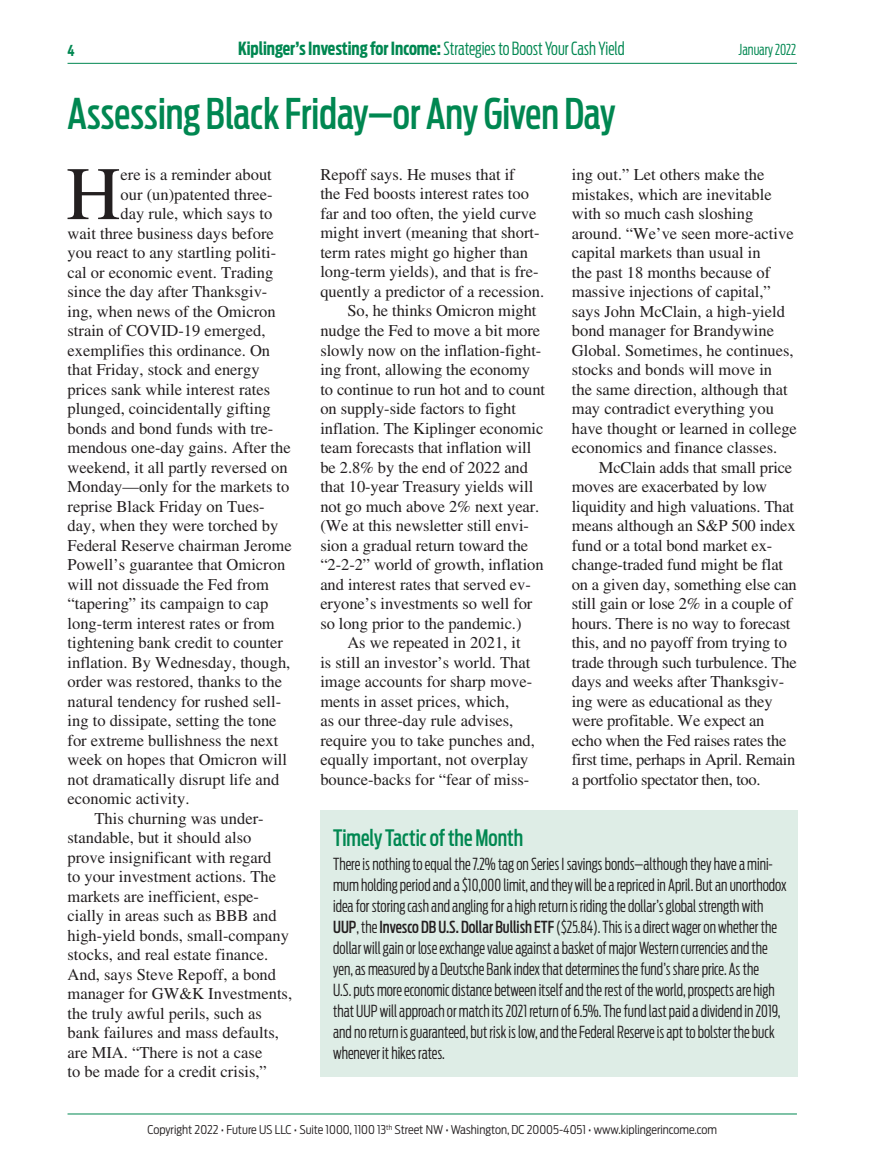
<style>
.page{position:relative;width:878px;height:1168px;background:#fff}
.page>*{position:absolute;margin:0;border:0;box-sizing:border-box;transform-origin:0 0}
.t1{font:75.45px "Times";color:#231f20}
.t2{font:500 42px "Antenna Extra Cond";color:#008751}
.t3{font:500 22.5px "Antenna Extra Cond";color:#008751}
.t4{font:700 18px "Antenna Extra Cond";color:#008751}
.t5{font:16.5px/19.5px "Times";color:#231f20}
.t6{font:300 16.5px/21px "Antenna Extra Cond";color:#231f20}
.t7{font:300 15px "Antenna Extra Cond";color:#008751}
.t8{font:700 15px "Antenna Extra Cond";color:#008751}
.t9{font:300 12px "Antenna Cond";color:#231f20}
.s1{font-weight:300}
.s2{font-weight:500}
</style>
<div class="page">
<hr style="left:68px;top:1113px;width:728px;height:1px;background:#008751">
<hr style="left:68px;top:63px;width:728px;height:1px;background:#008751">
<div style="left:320px;top:810px;width:478px;height:266px;background:#deede6"></div>
<p class="t8" style="left:68px;top:42px;width:9px">4</p>
<p class="t4" style="left:238px;top:38px;width:388px">Kiplinger’s Investing for Income:<span class="s1">Strategies to Boost Your Cash Yield</span></p>
<p class="t7" style="left:738px;top:40px;width:59px">January 2022</p>
<h2 class="t2" style="left:68px;top:89px;width:549px">Assessing Black Friday—or Any Given Day</h2>
<p class="t5" style="left:320px;top:165px;width:196px">Repoff says. He muses that if</p>
<p class="t5" style="left:320px;top:184px;width:210px">the Fed boosts interest rates too</p>
<p class="t5" style="left:320px;top:204px;width:217px">far and too often, the yield curve</p>
<p class="t5" style="left:320px;top:223px;width:221px">might invert (meaning that short-</p>
<p class="t5" style="left:320px;top:243px;width:209px">term rates might go higher than</p>
<p class="t5" style="left:320px;top:262px;width:220px">long-term yields), and that is fre-</p>
<p class="t5" style="left:320px;top:282px;width:225px">quently a predictor of a recession.</p>
<p class="t5" style="left:347px;top:301px;width:190px">So, he thinks Omicron might</p>
<p class="t5" style="left:320px;top:321px;width:221px">nudge the Fed to move a bit more</p>
<p class="t5" style="left:320px;top:340px;width:222px">slowly now on the inflation-fight-</p>
<p class="t5" style="left:320px;top:360px;width:211px">ing front, allowing the economy</p>
<p class="t5" style="left:320px;top:379px;width:226px">to continue to run hot and to count</p>
<p class="t5" style="left:320px;top:399px;width:197px">on supply-side factors to fight</p>
<p class="t5" style="left:320px;top:418px;width:224px">inflation. The Kiplinger economic</p>
<p class="t5" style="left:320px;top:438px;width:212px">team forecasts that inflation will</p>
<p class="t5" style="left:320px;top:457px;width:209px">be 2.8% by the end of 2022 and</p>
<p class="t5" style="left:320px;top:477px;width:214px">that 10-year Treasury yields will</p>
<p class="t5" style="left:320px;top:496px;width:220px">not go much above 2% next year.</p>
<p class="t5" style="left:320px;top:516px;width:210px">(We at this newsletter still envi-</p>
<p class="t5" style="left:320px;top:535px;width:209px">sion a gradual return toward the</p>
<p class="t5" style="left:320px;top:555px;width:225px">“2-2-2” world of growth, inflation</p>
<p class="t5" style="left:320px;top:574px;width:212px">and interest rates that served ev-</p>
<p class="t5" style="left:320px;top:594px;width:213px">eryone’s investments so well for</p>
<p class="t5" style="left:320px;top:613px;width:203px">so long prior to the pandemic.)</p>
<p class="t5" style="left:347px;top:633px;width:175px">As we repeated in 2021, it</p>
<p class="t5" style="left:320px;top:652px;width:211px">is still an investor’s world. That</p>
<p class="t5" style="left:320px;top:672px;width:213px">image accounts for sharp move-</p>
<p class="t5" style="left:320px;top:691px;width:190px">ments in asset prices, which,</p>
<p class="t5" style="left:320px;top:711px;width:194px">as our three-day rule advises,</p>
<p class="t5" style="left:320px;top:730px;width:216px">require you to take punches and,</p>
<p class="t5" style="left:320px;top:750px;width:210px">equally important, not overplay</p>
<p class="t5" style="left:320px;top:769px;width:210px">bounce-backs for “fear of miss-</p>
<p class="t5" style="left:571px;top:165px;width:226px">ing out.” Let others make the mistakes, which are inevitable with so much cash sloshing around. “We’ve seen more-active capital markets than usual in<br>the past 18 months because of massive injections of capital,” says John McClain, a high-yield bond manager for Brandywine<br>Global. Sometimes, he continues, stocks and bonds will move in<br>the same direction, although that may contradict everything you have thought or learned in college economics and finance classes.</p>
<p class="t5" style="left:571px;top:457px;width:226px;text-indent:27px">McClain adds that small price moves are exacerbated by low liquidity and high valuations. That means although an S&amp;P 500 index fund or a total bond market ex&shy;change-traded fund might be flat on a given day, something else can still gain or lose 2% in a couple of hours. There is no way to forecast this, and no payoff from trying to trade through such turbulence. The days and weeks after Thanksgiv&shy;ing were as educational as they were profitable. We expect an echo when the Fed raises rates the first time, perhaps in April. Remain a portfolio spectator then, too.</p>
<h1 class="t1" style="left:66px;top:151px;width:56px">H</h1>
<p class="t5" style="left:121px;top:165px;width:153px">ere is a reminder about</p>
<p class="t5" style="left:121px;top:184px;width:154px">our (un)patented three-</p>
<p class="t5" style="left:121px;top:204px;width:153px">day rule, which says to</p>
<p class="t5" style="left:67px;top:223px;width:208px">wait three business days before</p>
<p class="t5" style="left:67px;top:243px;width:210px">you react to any startling politi-</p>
<p class="t5" style="left:67px;top:262px;width:207px">cal or economic event. Trading</p>
<p class="t5" style="left:67px;top:282px;width:201px">since the day after Thanksgiv-</p>
<p class="t5" style="left:67px;top:301px;width:210px">ing, when news of the Omicron</p>
<p class="t5" style="left:67px;top:321px;width:199px">strain of COVID-19 emerged,</p>
<p class="t5" style="left:67px;top:340px;width:204px">exemplifies this ordinance. On</p>
<p class="t5" style="left:67px;top:360px;width:194px">that Friday, stock and energy</p>
<p class="t5" style="left:67px;top:379px;width:204px">prices sank while interest rates</p>
<p class="t5" style="left:67px;top:399px;width:205px">plunged, coincidentally gifting</p>
<p class="t5" style="left:67px;top:418px;width:207px">bonds and bond funds with tre-</p>
<p class="t5" style="left:67px;top:438px;width:225px">mendous one-day gains. After the</p>
<p class="t5" style="left:67px;top:457px;width:221px">weekend, it all partly reversed on</p>
<p class="t5" style="left:67px;top:477px;width:223px">Monday—only for the markets to</p>
<p class="t5" style="left:67px;top:496px;width:199px">reprise Black Friday on Tues-</p>
<p class="t5" style="left:67px;top:516px;width:212px">day, when they were torched by</p>
<p class="t5" style="left:67px;top:535px;width:226px">Federal Reserve chairman Jerome</p>
<p class="t5" style="left:67px;top:555px;width:219px">Powell’s guarantee that Omicron</p>
<p class="t5" style="left:67px;top:574px;width:203px">will not dissuade the Fed from</p>
<p class="t5" style="left:67px;top:594px;width:202px">“tapering” its campaign to cap</p>
<p class="t5" style="left:67px;top:613px;width:209px">long-term interest rates or from</p>
<p class="t5" style="left:67px;top:633px;width:217px">tightening bank credit to counter</p>
<p class="t5" style="left:67px;top:652px;width:224px">inflation. By Wednesday, though,</p>
<p class="t5" style="left:67px;top:672px;width:216px">order was restored, thanks to the</p>
<p class="t5" style="left:67px;top:691px;width:215px">natural tendency for rushed sell-</p>
<p class="t5" style="left:67px;top:711px;width:211px">ing to dissipate, setting the tone</p>
<p class="t5" style="left:67px;top:730px;width:212px">for extreme bullishness the next</p>
<p class="t5" style="left:67px;top:750px;width:221px">week on hopes that Omicron will</p>
<p class="t5" style="left:67px;top:769px;width:213px">not dramatically disrupt life and</p>
<p class="t5" style="left:67px;top:789px;width:123px">economic activity.</p>
<p class="t5" style="left:94px;top:808px;width:171px">This churning was under-</p>
<p class="t5" style="left:67px;top:828px;width:185px">standable, but it should also</p>
<p class="t5" style="left:67px;top:847px;width:205px">prove insignificant with regard</p>
<p class="t5" style="left:67px;top:867px;width:210px">to your investment actions. The</p>
<p class="t5" style="left:67px;top:886px;width:193px">markets are inefficient, espe-</p>
<p class="t5" style="left:67px;top:906px;width:210px">cially in areas such as BBB and</p>
<p class="t5" style="left:67px;top:925px;width:223px">high-yield bonds, small-company</p>
<p class="t5" style="left:67px;top:945px;width:202px">stocks, and real estate finance.</p>
<p class="t5" style="left:67px;top:964px;width:210px">And, says Steve Repoff, a bond</p>
<p class="t5" style="left:67px;top:984px;width:226px">manager for GW&amp;K Investments,</p>
<p class="t5" style="left:67px;top:1003px;width:196px">the truly awful perils, such as</p>
<p class="t5" style="left:67px;top:1023px;width:213px">bank failures and mass defaults,</p>
<p class="t5" style="left:67px;top:1042px;width:196px">are MIA. “There is not a case</p>
<p class="t5" style="left:67px;top:1062px;width:201px">to be made for a credit crisis,”</p>
<h3 class="t3" style="left:333px;top:824px;width:191px">Timely Tactic of the Month</h3>
<p class="t6" style="left:333px;top:853px;width:455px">There is nothing to equal the 7.2% tag on Series I savings bonds—although they have a mini&shy;mum holding period and a $10,000 limit, and they will be a repriced in April. But an unorthodox idea for storing cash and angling for a high return is riding the dollar’s global strength with <span class="s2">UUP</span>, the <span class="s2">Invesco DB U.S. Dollar Bullish ETF</span> ($25.84). This is a direct wager on whether the dollar will gain or lose exchange value against a basket of major Western currencies and the yen, as measured by a Deutsche Bank index that determines the fund’s share price. As the<br>U.S. puts more economic distance between itself and the rest of the world, prospects are high that UUP will approach or match its 2021 return of 6.5%. The fund last paid a dividend in 2019, and no return is guaranteed, but risk is low, and the Federal Reserve is apt to bolster the buck whenever it hikes rates.</p>
<p class="t9" style="left:147px;top:1122px;width:571px">Copyright 2022 • Future US LLC • Suite 1000, 1100 13<sup>th</sup> Street NW • Washington, DC 20005-4051 • www.kiplingerincome.com</p>
</div>
